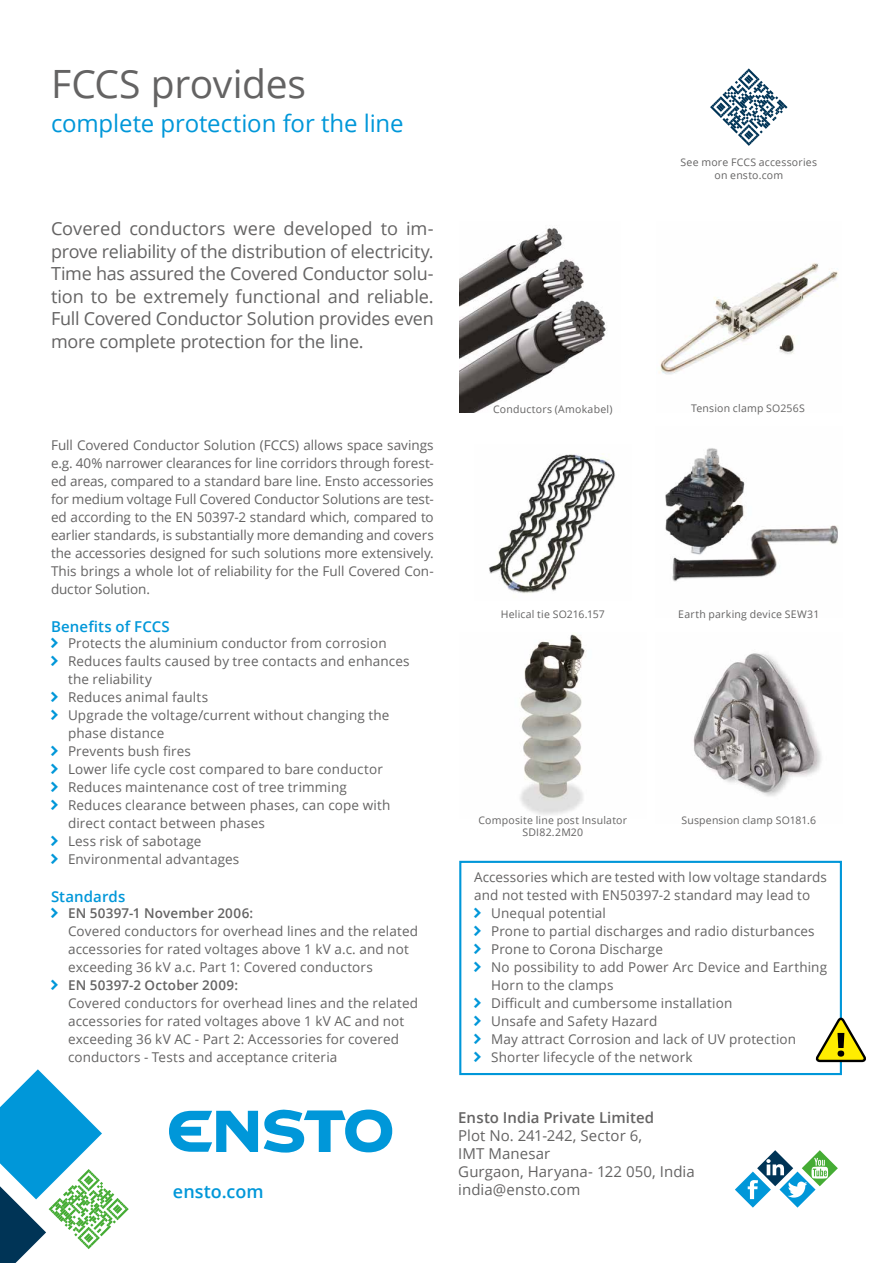
<style>
.page{position:relative;width:893px;height:1263px;background:#fff}
.page>*{position:absolute;margin:0;border:0;box-sizing:border-box;transform-origin:0 0}
.t1{font:39px "Open Sans";letter-spacing:-.01em;color:#646363}
.t2{font:24px "Open Sans";letter-spacing:-.005em;color:#0097d9}
.t3{font:18px/22.5px "Open Sans";letter-spacing:-.015em;color:#646363;text-align:justify}
.t4{font:600 18px "Open Sans";color:#0097d9}
.t5{font:15px/18px "Open Sans";letter-spacing:.005em;color:#646363}
.t6{font:600 15px "Open Sans";letter-spacing:.005em;color:#646363}
.t7{font:600 15px "Open Sans";letter-spacing:.01em;color:#0097d9}
.t8{font:13.5px/18px "Open Sans";letter-spacing:.01em;color:#646363}
.t9{font:600 13.5px "Open Sans";letter-spacing:.015em;color:#646363}
.t10{font:10.5px/12.6px "Open Sans";letter-spacing:.02em;color:#646363;text-align:center}
</style>
<div class="page">
<svg style="left:0;top:1069px;width:129px;height:194px"></svg>
<svg style="left:735px;top:1150px;width:103px;height:57px"></svg>
<svg style="left:169px;top:1111px;width:89px;height:41px"></svg>
<svg style="left:264px;top:1109px;width:128px;height:43px"></svg>
<svg style="left:710px;top:68px;width:78px;height:78px"></svg>
<img style="left:459px;top:228px;width:148px;height:185px">
<img style="left:489px;top:454px;width:126px;height:140px">
<img style="left:659px;top:263px;width:179px;height:112px">
<img style="left:665px;top:448px;width:173px;height:134px">
<img style="left:520px;top:634px;width:66px;height:181px">
<img style="left:693px;top:653px;width:129px;height:143px">
<div style="left:459px;top:861px;width:383px;height:214px;border:2px solid #0097d9"></div>
<svg style="left:815px;top:1017px;width:51px;height:46px"></svg>
<h1 class="t1" style="left:51px;top:57px;width:257px">FCCS provides</h1>
<h2 class="t2" style="left:51px;top:107px;width:354px">complete protection for the line</h2>
<p class="t3" style="left:51px;top:217px;width:384px">Covered conductors were developed to im&shy;prove reliability of the distribution of electricity.<br>Time has assured the Covered Conductor solu&shy;tion to be extremely functional and reliable.<br>Full Covered Conductor Solution provides even more complete protection for the line.</p>
<p class="t8" style="left:51px;top:436px;width:384px;text-align:justify">Full Covered Conductor Solution (FCCS) allows space savings e.g. 40% narrower clearances for line corridors through forest&shy;ed areas, compared to a standard bare line. Ensto accessories for medium voltage Full Covered Conductor Solutions are test&shy;ed according to the EN 50397-2 standard which, compared to earlier standards, is substantially more demanding and covers the accessories designed for such solutions more extensively.<br>This brings a whole lot of reliability for the Full Covered Con&shy;ductor Solution.</p>
<p class="t7" style="left:51px;top:616px;width:120px">Benefits of FCCS</p>
<p class="t8" style="left:68px;top:634px;width:343px">Protects the aluminium conductor from corrosion Reduces faults caused by tree contacts and enhances the reliability<br>Reduces animal faults<br>Upgrade the voltage/current without changing the phase distance<br>Prevents bush fires<br>Lower life cycle cost compared to bare conductor Reduces maintenance cost of tree trimming<br>Reduces clearance between phases, can cope with direct contact between phases<br>Less risk of sabotage<br>Environmental advantages</p>
<p class="t7" style="left:51px;top:886px;width:76px">Standards</p>
<p class="t9" style="left:68px;top:904px;width:187px">EN 50397-1 November 2006:</p>
<p class="t8" style="left:68px;top:922px;width:352px">Covered conductors for overhead lines and the related accessories for rated voltages above 1 kV a.c. and not exceeding 36 kV a.c. Part 1: Covered conductors</p>
<p class="t9" style="left:68px;top:976px;width:172px">EN 50397-2 October 2009:</p>
<p class="t8" style="left:68px;top:994px;width:352px">Covered conductors for overhead lines and the related accessories for rated voltages above 1 kV AC and not exceeding 36 kV AC - Part 2: Accessories for covered conductors - Tests and acceptance criteria</p>
<h3 class="t4" style="left:173px;top:1179px;width:92px">ensto.com</h3>
<p class="t10" style="left:680px;top:156px;width:138px">See more FCCS accessories on ensto.com</p>
<p class="t10" style="left:493px;top:403px;width:121px">Conductors (Amokabel)</p>
<p class="t10" style="left:691px;top:402px;width:115px">Tension clamp SO256S</p>
<p class="t10" style="left:501px;top:608px;width:106px">Helical tie SO216.157</p>
<p class="t10" style="left:678px;top:608px;width:143px">Earth parking device SEW31</p>
<p class="t10" style="left:478px;top:813px;width:150px">Composite line post Insulator<br>SDI82.2M20</p>
<p class="t10" style="left:681px;top:813px;width:136px">Suspension clamp SO181.6</p>
<p class="t8" style="left:474px;top:868px;width:354px">Accessories which are tested with low voltage standards</p>
<p class="t8" style="left:474px;top:886px;width:338px">and not tested with EN50397-2 standard may lead to</p>
<p class="t8" style="left:491px;top:904px;width:116px">Unequal potential</p>
<p class="t8" style="left:491px;top:922px;width:325px">Prone to partial discharges and radio disturbances</p>
<p class="t8" style="left:491px;top:940px;width:173px">Prone to Corona Discharge</p>
<p class="t8" style="left:491px;top:958px;width:337px">No possibility to add Power Arc Device and Earthing</p>
<p class="t8" style="left:491px;top:976px;width:124px">Horn to the clamps</p>
<p class="t8" style="left:491px;top:994px;width:243px">Difficult and cumbersome installation</p>
<p class="t8" style="left:491px;top:1012px;width:168px">Unsafe and Safety Hazard</p>
<p class="t8" style="left:491px;top:1030px;width:307px">May attract Corrosion and lack of UV protection</p>
<p class="t8" style="left:491px;top:1048px;width:203px">Shorter lifecycle of the network</p>
<p class="t6" style="left:458px;top:1107px;width:198px">Ensto India Private Limited</p>
<p class="t5" style="left:458px;top:1126px;width:238px">Plot No. 241-242, Sector 6,<br>IMT Manesar<br>Gurgaon, Haryana- 122 050, India india@ensto.com</p>
</div>
